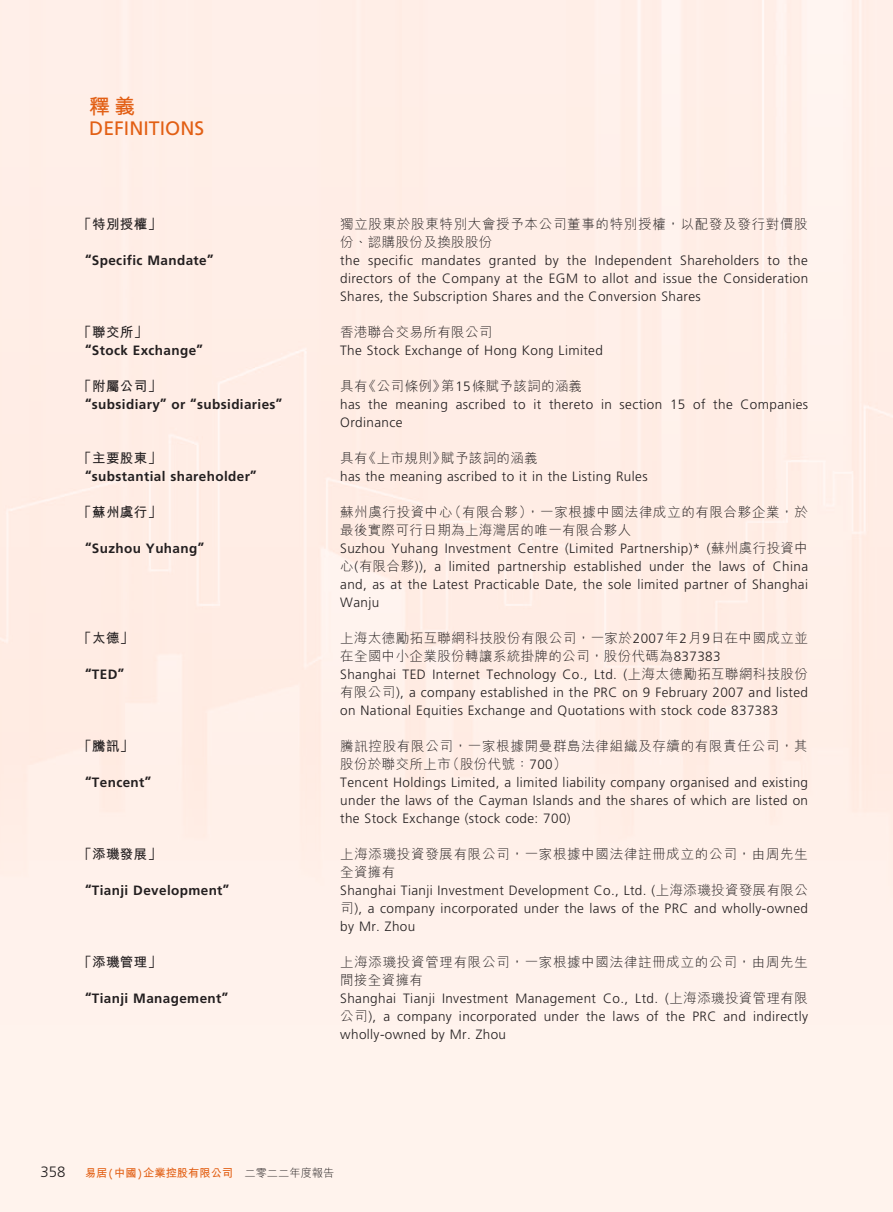
<style>
.page{position:relative;width:893px;height:1212px;background:#ffefe8}
.page>*{position:absolute;margin:0;border:0;box-sizing:border-box;transform-origin:0 0}
.t1{font:700 21px "M Hei HK";color:#e25f14}
.t2{font:19.5px "Frutiger LT Std";color:#e25f14}
.t3{font:300 15px "Frutiger LT Std";color:#231f20}
.t4{font:300 13.5px/18px "Frutiger LT Std";letter-spacing:.03em;color:#231f20;text-align:justify}
.t5{font:300 13.5px/18px "M Hei HK";letter-spacing:.045em;color:#231f20}
.t6{font:700 13.5px "Frutiger LT Std";letter-spacing:.03em;color:#231f20}
.t7{font:700 13.5px "M Hei HK";letter-spacing:.03em;color:#231f20}
.t8{font:700 11.25px "M Hei HK";color:#e25f14}
.s1{font-family:"Frutiger LT Std"}
.s2{font-family:"M Hei HK"}
.s3{font-weight:300;color:#231f20}
</style>
<div class="page">
<h1 class="t1" style="left:89px;top:91px;width:48px">釋義</h1>
<h2 class="t2" style="left:89px;top:117px;width:116px">DEFINITIONS</h2>
<p class="t7" style="left:78px;top:214px;width:84px">「特別授權」</p>
<p class="t5" style="left:340px;top:215px;width:469px">獨立股東於股東特別大會授予本公司董事的特別授權，以配發及發行對價股份、認購股份及換股股份</p>
<p class="t6" style="left:85px;top:252px;width:130px">“Specific Mandate”</p>
<p class="t4" style="left:340px;top:251px;width:469px">the specific mandates granted by the Independent Shareholders to the directors of the Company at the EGM to allot and issue the Consideration Shares, the Subscription Shares and the Conversion Shares</p>
<p class="t7" style="left:78px;top:322px;width:71px">「聯交所」</p>
<p class="t5" style="left:340px;top:323px;width:154px">香港聯合交易所有限公司</p>
<p class="t6" style="left:85px;top:342px;width:120px">“Stock Exchange”</p>
<p class="t4" style="left:340px;top:341px;width:264px">The Stock Exchange of Hong Kong Limited</p>
<p class="t7" style="left:78px;top:376px;width:84px">「附屬公司」</p>
<p class="t5" style="left:340px;top:377px;width:244px">具有《公司條例》第<span class="s1">15</span>條賦予該詞的涵義</p>
<p class="t6" style="left:85px;top:396px;width:199px">“subsidiary” or “subsidiaries”</p>
<p class="t4" style="left:340px;top:395px;width:469px">has the meaning ascribed to it thereto in section 15 of the Companies<br>Ordinance</p>
<p class="t7" style="left:78px;top:448px;width:84px">「主要股東」</p>
<p class="t5" style="left:340px;top:449px;width:199px">具有《上市規則》賦予該詞的涵義</p>
<p class="t6" style="left:85px;top:468px;width:173px">“substantial shareholder”</p>
<p class="t4" style="left:340px;top:467px;width:309px">has the meaning ascribed to it in the Listing Rules</p>
<p class="t7" style="left:78px;top:502px;width:84px">「蘇州虞行」</p>
<p class="t5" style="left:340px;top:503px;width:469px">蘇州虞行投資中心（有限合夥），一家根據中國法律成立的有限合夥企業，於最後實際可行日期為上海灣居的唯一有限合夥人</p>
<p class="t6" style="left:85px;top:540px;width:121px">“Suzhou Yuhang”</p>
<p class="t4" style="left:340px;top:539px;width:469px">Suzhou Yuhang Investment Centre (Limited Partnership)* (<span class="s2">蘇州虞行投資中心</span>(<span class="s2">有限合夥</span>)), a limited partnership established under the laws of China and, as at the Latest Practicable Date, the sole limited partner of Shanghai Wanju</p>
<p class="t7" style="left:78px;top:628px;width:57px">「太德」</p>
<p class="t5" style="left:340px;top:629px;width:469px">上海太德勵拓互聯網科技股份有限公司，一家於<span class="s1">2007</span>年<span class="s1">2</span>月<span class="s1">9</span>日在中國成立並在全國中小企業股份轉讓系統掛牌的公司，股份代碼為<span class="s1">837383</span></p>
<p class="t6" style="left:85px;top:666px;width:41px">“TED”</p>
<p class="t4" style="left:340px;top:665px;width:469px">Shanghai TED Internet Technology Co., Ltd. (<span class="s2">上海太德勵拓互聯網科技股份有限公司</span>), a company established in the PRC on 9 February 2007 and listed on National Equities Exchange and Quotations with stock code 837383</p>
<p class="t7" style="left:78px;top:736px;width:57px">「騰訊」</p>
<p class="t5" style="left:340px;top:737px;width:469px">騰訊控股有限公司，一家根據開曼群島法律組織及存續的有限責任公司，其股份於聯交所上市（股份代號：<span class="s1">700</span>）</p>
<p class="t6" style="left:85px;top:774px;width:68px">“Tencent”</p>
<p class="t4" style="left:340px;top:773px;width:469px">Tencent Holdings Limited, a limited liability company organised and existing under the laws of the Cayman Islands and the shares of which are listed on the Stock Exchange (stock code: 700)</p>
<p class="t7" style="left:78px;top:844px;width:84px">「添璣發展」</p>
<p class="t5" style="left:340px;top:845px;width:469px">上海添璣投資發展有限公司，一家根據中國法律註冊成立的公司，由周先生全資擁有</p>
<p class="t6" style="left:85px;top:882px;width:146px">“Tianji Development”</p>
<p class="t4" style="left:340px;top:881px;width:469px">Shanghai Tianji Investment Development Co., Ltd. (<span class="s2">上海添璣投資發展有限公司</span>), a company incorporated under the laws of the PRC and wholly-owned by Mr. Zhou</p>
<p class="t7" style="left:78px;top:952px;width:84px">「添璣管理」</p>
<p class="t5" style="left:340px;top:953px;width:469px">上海添璣投資管理有限公司，一家根據中國法律註冊成立的公司，由周先生間接全資擁有</p>
<p class="t6" style="left:85px;top:990px;width:145px">“Tianji Management”</p>
<p class="t4" style="left:340px;top:989px;width:469px">Shanghai Tianji Investment Management Co., Ltd. (<span class="s2">上海添璣投資管理有限公司</span>), a company incorporated under the laws of the PRC and indirectly wholly-owned by Mr. Zhou</p>
<p class="t3" style="left:41px;top:1163px;width:27px">358</p>
<p class="t8" style="left:85px;top:1164px;width:251px">易居 (中國 )企業控股有限公司<span class="s3">　二零二二年度報告</span></p>
</div>
